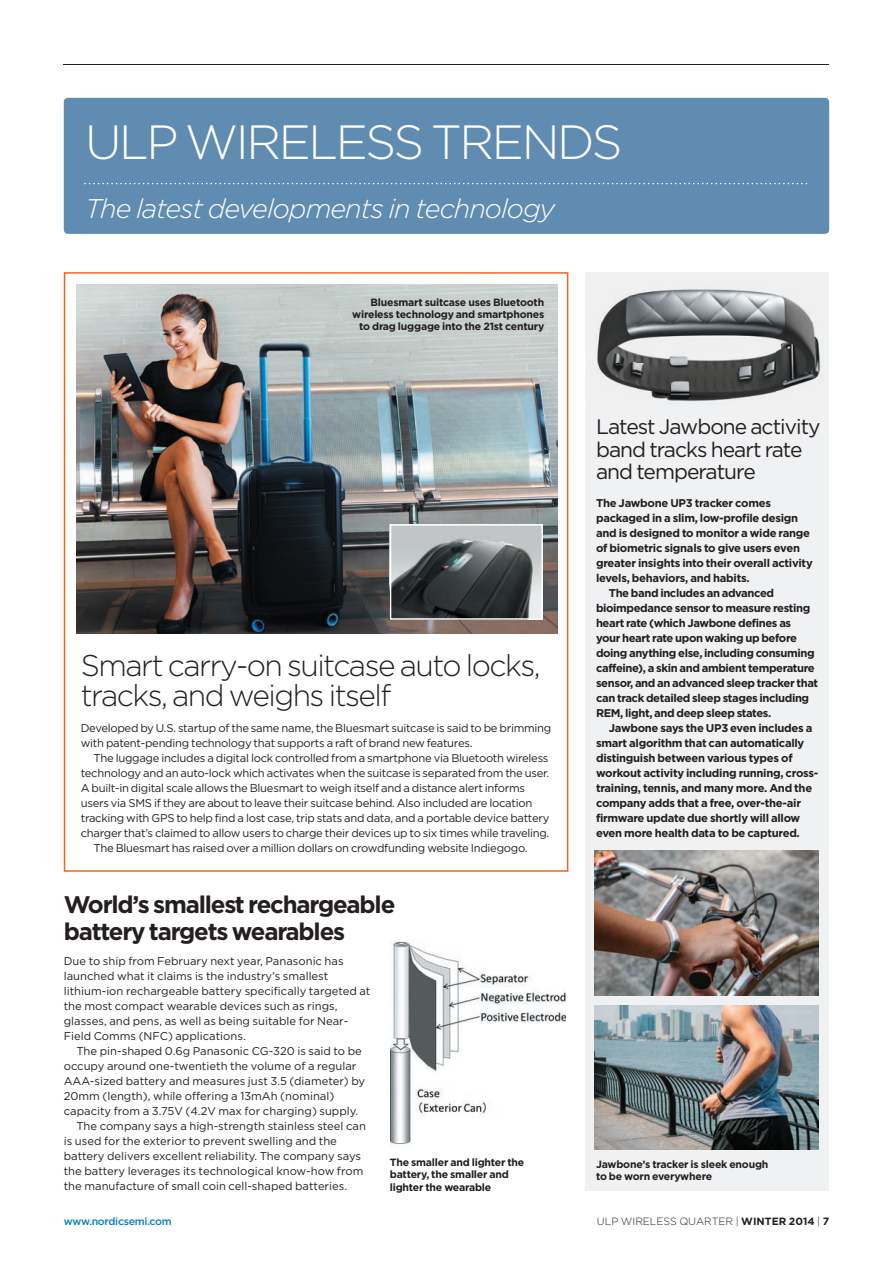
<style>
.page{position:relative;width:893px;height:1263px;background:#fff}
.page>*{position:absolute;margin:0;border:0;box-sizing:border-box;transform-origin:0 0}
.t1{font:300 48px "Gotham";letter-spacing:-.05em;color:#fff}
.t2{font:300 30px/30px "Gotham";letter-spacing:-.05em;color:#231f20}
.t3{font:italic 300 27px "Gotham";letter-spacing:-.035em;color:#fff}
.t4{font:700 24px/27px "Gotham";letter-spacing:-.05em;color:#231f20}
.t5{font:21px/22.5px "Gotham";letter-spacing:-.045em;color:#231f20}
.t6{font:700 11.25px "Gotham";letter-spacing:-.025em;color:#231f20}
.t7{font:11.25px/15px "Gotham";color:#231f20}
.t8{font:11.25px/15px "Gotham";letter-spacing:-.025em;color:#231f20}
.t9{font:700 10.5px/12px "Gotham";letter-spacing:-.02em;color:#231f20}
.t10{font:300 10.5px "Gotham";color:#231f20}
.t11{font:500 10.5px "Gotham";letter-spacing:-.025em;color:#0080b7}
.s1{font-weight:700}
</style>
<div class="page">
<div style="left:64px;top:98px;width:765px;height:136px;background:#608cb2;border-radius:4px"></div>
<div style="left:585px;top:272px;width:244px;height:919px;background:#f0f1f2"></div>
<img style="left:390px;top:940px;width:175px;height:204px">
<img style="left:595px;top:851px;width:224px;height:144px">
<img style="left:595px;top:1005px;width:224px;height:145px">
<img style="left:597px;top:289px;width:223px;height:112px">
<hr style="left:64px;top:64px;width:765px;height:1px;background:#231f20">
<img style="left:64px;top:272px;width:504px;height:600px">
<svg style="left:84px;top:183px;width:723px;height:1px"></svg>
<h1 class="t1" style="left:85px;top:116px;width:539px">ulp wireless treNDs</h1>
<h3 class="t3" style="left:85px;top:193px;width:472px">The latest developments in technology</h3>
<p class="t9" style="left:352px;top:296px;width:193px;text-align:right">Bluesmart suitcase uses Bluetooth wireless technology and smartphones to drag luggage into the 21st century</p>
<h2 class="t2" style="left:81px;top:650px;width:461px">smart carry-on suitcase auto locks, tracks, and weighs itself</h2>
<p class="t8" style="left:81px;top:721px;width:472px">Developed by U.S. startup of the same name, the Bluesmart suitcase is said to be brimming with patent-pending technology that supports a raft of brand new features.</p>
<p class="t8" style="left:94px;top:751px;width:456px">The luggage includes a digital lock controlled from a smartphone via Bluetooth wireless</p>
<p class="t8" style="left:81px;top:766px;width:470px">technology and an auto-lock which activates when the suitcase is separated from the user.</p>
<p class="t8" style="left:81px;top:781px;width:446px">A built-in digital scale allows the Bluesmart to weigh itself and a distance alert informs</p>
<p class="t8" style="left:81px;top:796px;width:453px">users via SMS if they are about to leave their suitcase behind. Also included are location</p>
<p class="t8" style="left:81px;top:811px;width:470px">tracking with GPS to help find a lost case, trip stats and data, and a portable device battery</p>
<p class="t8" style="left:81px;top:826px;width:470px">charger that’s claimed to allow users to charge their devices up to six times while traveling.</p>
<p class="t8" style="left:94px;top:841px;width:435px">The Bluesmart has raised over a million dollars on crowdfunding website Indiegogo.</p>
<h3 class="t4" style="left:64px;top:890px;width:333px">world’s smallest rechargeable battery targets wearables</h3>
<p class="t7" style="left:64px;top:954px;width:308px">Due to ship from February next year, Panasonic has launched what it claims is the industry’s smallest lithium-ion rechargeable battery specifically targeted at the most compact wearable devices such as rings, glasses, and pens, as well as being suitable for Near-Field Comms (NFC) applications.</p>
<p class="t7" style="left:77px;top:1044px;width:287px">The pin-shaped 0.6g Panasonic CG-320 is said to be</p>
<p class="t7" style="left:64px;top:1059px;width:294px">occupy around one-twentieth the volume of a regular</p>
<p class="t7" style="left:64px;top:1074px;width:303px">AAA-sized battery and measures just 3.5 (diameter) by</p>
<p class="t7" style="left:64px;top:1089px;width:272px">20mm (length), while offering a 13mAh (nominal)</p>
<p class="t7" style="left:64px;top:1104px;width:296px">capacity from a 3.75V (4.2V max for charging) supply.</p>
<p class="t7" style="left:77px;top:1119px;width:291px">The company says a high-strength stainless steel can</p>
<p class="t7" style="left:64px;top:1134px;width:275px">is used for the exterior to prevent swelling and the</p>
<p class="t7" style="left:64px;top:1149px;width:299px">battery delivers excellent reliability. The company says</p>
<p class="t7" style="left:64px;top:1164px;width:301px">the battery leverages its technological know-how from</p>
<p class="t7" style="left:64px;top:1179px;width:285px">the manufacture of small coin cell-shaped batteries.</p>
<p class="t9" style="left:390px;top:1155px;width:136px;line-height:12.8px">the smaller and lighter the battery, the smaller and lighter the wearable</p>
<h3 class="t5" style="left:596px;top:415px;width:226px">Latest Jawbone activity band tracks heart rate and temperature</h3>
<p class="t6" style="left:596px;top:496px;width:176px">the Jawbone UP3 tracker comes</p>
<p class="t6" style="left:596px;top:511px;width:204px">packaged in a slim, low-profile design</p>
<p class="t6" style="left:596px;top:526px;width:215px">and is designed to monitor a wide range</p>
<p class="t6" style="left:596px;top:541px;width:205px">of biometric signals to give users even</p>
<p class="t6" style="left:596px;top:556px;width:218px">greater insights into their overall activity</p>
<p class="t6" style="left:596px;top:571px;width:155px">levels, behaviors, and habits.</p>
<p class="t6" style="left:609px;top:586px;width:167px">the band includes an advanced</p>
<p class="t6" style="left:596px;top:601px;width:216px">bioimpedance sensor to measure resting</p>
<p class="t6" style="left:596px;top:616px;width:197px">heart rate (which Jawbone defines as</p>
<p class="t6" style="left:596px;top:631px;width:203px">your heart rate upon waking up before</p>
<p class="t6" style="left:596px;top:646px;width:220px">doing anything else, including consuming</p>
<p class="t6" style="left:596px;top:661px;width:220px">caffeine), a skin and ambient temperature</p>
<p class="t6" style="left:596px;top:676px;width:224px">sensor, and an advanced sleep tracker that</p>
<p class="t6" style="left:596px;top:691px;width:215px">can track detailed sleep stages including</p>
<p class="t6" style="left:596px;top:706px;width:177px">reM, light, and deep sleep states.</p>
<p class="t6" style="left:609px;top:721px;width:205px">Jawbone says the UP3 even includes a</p>
<p class="t6" style="left:596px;top:736px;width:210px">smart algorithm that can automatically</p>
<p class="t6" style="left:596px;top:751px;width:198px">distinguish between various types of</p>
<p class="t6" style="left:596px;top:766px;width:224px">workout activity including running, cross-</p>
<p class="t6" style="left:596px;top:781px;width:218px">training, tennis, and many more. And the</p>
<p class="t6" style="left:596px;top:796px;width:206px">company adds that a free, over-the-air</p>
<p class="t6" style="left:596px;top:811px;width:206px">firmware update due shortly will allow</p>
<p class="t6" style="left:596px;top:826px;width:205px">even more health data to be captured.</p>
<p class="t9" style="left:596px;top:1158px;width:174px">Jawbone’s tracker is sleek enough to be worn everywhere</p>
<p class="t11" style="left:64px;top:1215px;width:110px">www.nordicsemi.com</p>
<p class="t10" style="left:597px;top:1215px;width:234px">ulp wireless quarter | <span class="s1">winter 2014</span> | <span class="s1">7</span></p>
</div>
